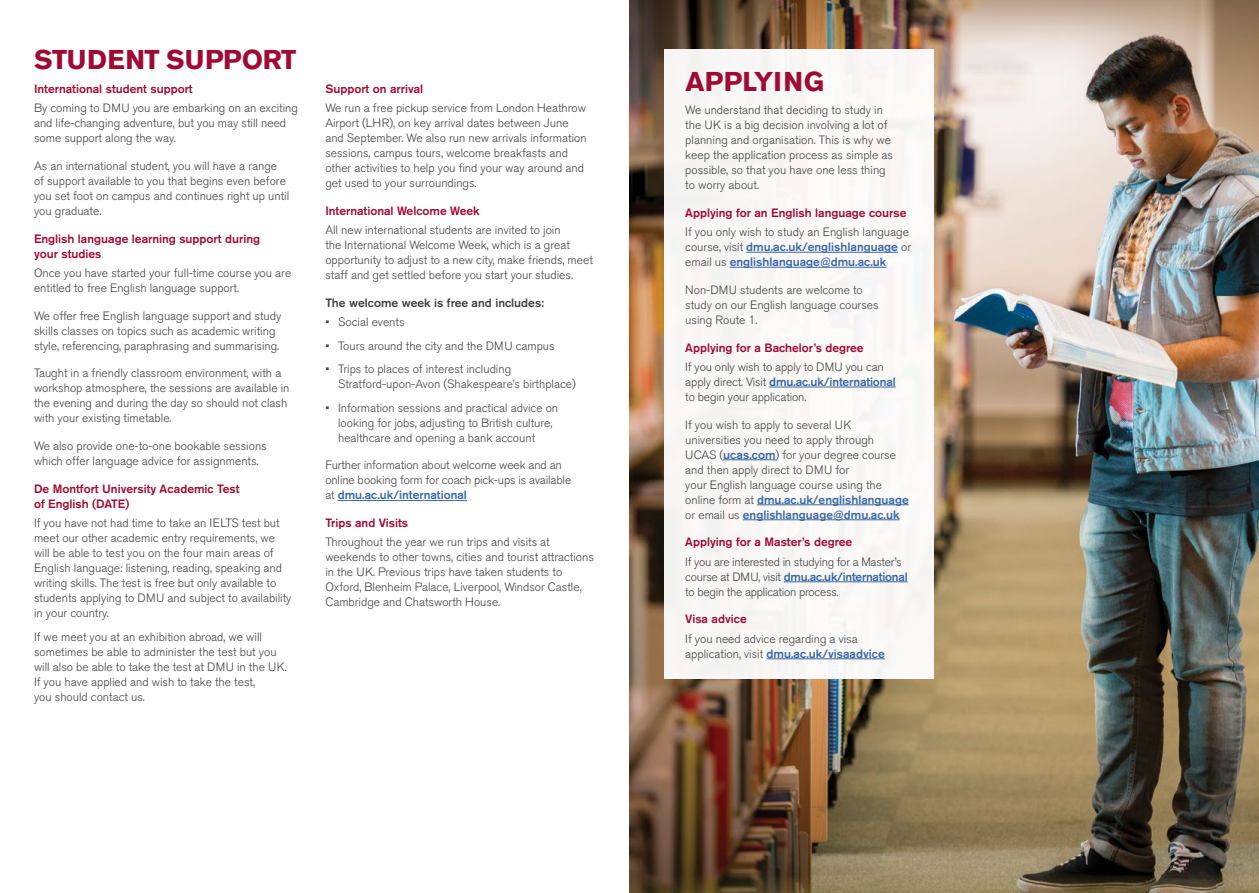
<style>
.page{position:relative;width:1259px;height:893px;background:#fff}
.page>*{position:absolute;margin:0;border:0;box-sizing:border-box;transform-origin:0 0}
.t1{font:700 27px "Akzidenz Grotesk Pro";letter-spacing:-.01em;color:#9e0a34}
.t2{font:700 27px "Akzidenz Grotesk Pro";letter-spacing:.01em;color:#9e0a34}
.t3{font:300 12px/15px "Akzidenz Grotesk Pro";color:#414042}
.t4{font:500 12px/15px "Akzidenz Grotesk Pro";color:#9e0a34}
.t5{font:300 12px/15px "Akzidenz Grotesk Pro";letter-spacing:-.02em;color:#414042}
.t6{font:500 12px "Akzidenz Grotesk Pro";color:#414042}
.s1{font-weight:500;color:#3a68a5}
</style>
<div class="page">
<img style="left:629px;top:0;width:630px;height:893px">
<div style="left:664px;top:49px;width:269px;height:630px;background:#faf7f6"></div>
<hr style="left:746px;top:252px;width:152px;height:1px;background:#3a68a5">
<hr style="left:730px;top:267px;width:156px;height:1px;background:#3a68a5">
<hr style="left:769px;top:387px;width:127px;height:1px;background:#3a68a5">
<hr style="left:723px;top:459px;width:52px;height:1px;background:#3a68a5">
<hr style="left:757px;top:504px;width:152px;height:1px;background:#3a68a5">
<hr style="left:743px;top:519px;width:156px;height:1px;background:#3a68a5">
<hr style="left:783px;top:581px;width:124px;height:1px;background:#3a68a5">
<hr style="left:766px;top:658px;width:119px;height:1px;background:#3a68a5">
<hr style="left:338px;top:500px;width:129px;height:1px;background:#3a68a5">
<h1 class="t1" style="left:34px;top:42px;width:264px">STUDENT SUPPORT</h1>
<p class="t4" style="left:34px;top:81px;width:160px">International student support</p>
<p class="t3" style="left:34px;top:100px;width:265px">By coming to DMU you are embarking on an exciting and life-changing adventure, but you may still need some support along the way.</p>
<p class="t3" style="left:34px;top:158px;width:257px">As an international student, you will have a range of support available to you that begins even before you set foot on campus and continues right up until you graduate.</p>
<p class="t4" style="left:34px;top:231px;width:227px">English language learning support during your studies</p>
<p class="t3" style="left:34px;top:265px;width:259px">Once you have started your full-time course you are entitled to free English language support.</p>
<p class="t3" style="left:34px;top:308px;width:249px">We offer free English language support and study skills classes on topics such as academic writing style, referencing, paraphrasing and summarising.</p>
<p class="t3" style="left:34px;top:366px;width:257px">Taught in a friendly classroom environment, with a workshop atmosphere, the sessions are available in the evening and during the day so should not clash with your existing timetable.</p>
<p class="t3" style="left:34px;top:438px;width:234px">We also provide one-to-one bookable sessions which offer language advice for assignments.</p>
<p class="t4" style="left:34px;top:481px;width:207px">De Montfort University Academic Test of English (DATE)</p>
<p class="t3" style="left:34px;top:515px;width:259px">If you have not had time to take an IELTS test but meet our other academic entry requirements, we will be able to test you on the four main areas of English language: listening, reading, speaking and writing skills. The test is free but only available to students applying to DMU and subject to availability in your country.</p>
<p class="t3" style="left:34px;top:629px;width:254px">If we meet you at an exhibition abroad, we will sometimes be able to administer the test but you will also be able to take the test at DMU in the UK.<br>If you have applied and wish to take the test,<br>you should contact us.</p>
<p class="t4" style="left:325px;top:81px;width:99px">Support on arrival</p>
<p class="t3" style="left:325px;top:100px;width:263px">We run a free pickup service from London Heathrow Airport (LHR), on key arrival dates between June and September. We also run new arrivals information sessions, campus tours, welcome breakfasts and other activities to help you find your way around and get used to your surroundings.</p>
<p class="t4" style="left:325px;top:203px;width:156px">International Welcome Week</p>
<p class="t3" style="left:325px;top:222px;width:269px">All new international students are invited to join<br>the International Welcome Week, which is a great opportunity to adjust to a new city, make friends, meet staff and get settled before you start your studies.</p>
<p class="t6" style="left:325px;top:295px;width:220px">The welcome week is free and includes:</p>
<p class="t3" style="left:325px;top:314px;width:81px">• Social events</p>
<p class="t3" style="left:325px;top:338px;width:231px">• Tours around the city and the DMU campus</p>
<p class="t3" style="left:338px;top:361px;width:239px;text-indent:-13px">• Trips to places of interest including<br>Stratford-upon-Avon (Shakespeare’s birthplace)</p>
<p class="t3" style="left:338px;top:400px;width:221px;text-indent:-13px">• Information sessions and practical advice on looking for jobs, adjusting to British culture, healthcare and opening a bank account</p>
<p class="t3" style="left:325px;top:458px;width:247px">Further information about welcome week and an online booking form for coach pick-ups is available at <span class="s1">dmu.ac.uk/international</span></p>
<p class="t4" style="left:325px;top:515px;width:84px">Trips and Visits</p>
<p class="t3" style="left:325px;top:535px;width:270px">Throughout the year we run trips and visits at weekends to other towns, cities and tourist attractions in the UK. Previous trips have taken students to Oxford, Blenheim Palace, Liverpool, Windsor Castle, Cambridge and Chatsworth House.</p>
<h1 class="t2" style="left:685px;top:64px;width:140px">APPLYING</h1>
<p class="t3" style="left:685px;top:102px;width:209px">We understand that deciding to study in the UK is a big decision involving a lot of planning and organisation. This is why we keep the application process as simple as possible, so that you have one less thing to worry about.</p>
<p class="t4" style="left:685px;top:205px;width:223px">Applying for an English language course</p>
<p class="t3" style="left:685px;top:224px;width:227px">If you only wish to study an English language course, visit <span class="s1">dmu.ac.uk/englishlanguage</span> or email us <span class="s1">englishlanguage@dmu.ac.uk</span></p>
<p class="t3" style="left:685px;top:282px;width:195px">Non-DMU students are welcome to study on our English language courses using Route 1.</p>
<p class="t4" style="left:685px;top:340px;width:180px">Applying for a Bachelor’s degree</p>
<p class="t3" style="left:685px;top:359px;width:212px">If you only wish to apply to DMU you can apply direct. Visit <span class="s1">dmu.ac.uk/international </span>to begin your application.</p>
<p class="t3" style="left:685px;top:417px;width:225px">If you wish to apply to several UK universities you need to apply through<br>UCAS (<span class="s1">ucas.com</span>) for your degree course and then apply direct to DMU for<br>your English language course using the online form at <span class="s1">dmu.ac.uk/englishlanguage </span>or email us <span class="s1">englishlanguage@dmu.ac.uk</span></p>
<p class="t4" style="left:685px;top:534px;width:168px">Applying for a Master’s degree</p>
<p class="t5" style="left:685px;top:554px;width:224px">If you are interested in studying for a Master’s course at DMU, visit <span class="s1">dmu.ac.uk/international </span>to begin the application process.</p>
<p class="t4" style="left:685px;top:611px;width:63px">Visa advice</p>
<p class="t3" style="left:685px;top:631px;width:201px">If you need advice regarding a visa application, visit <span class="s1">dmu.ac.uk/visaadvice</span></p>
</div>
